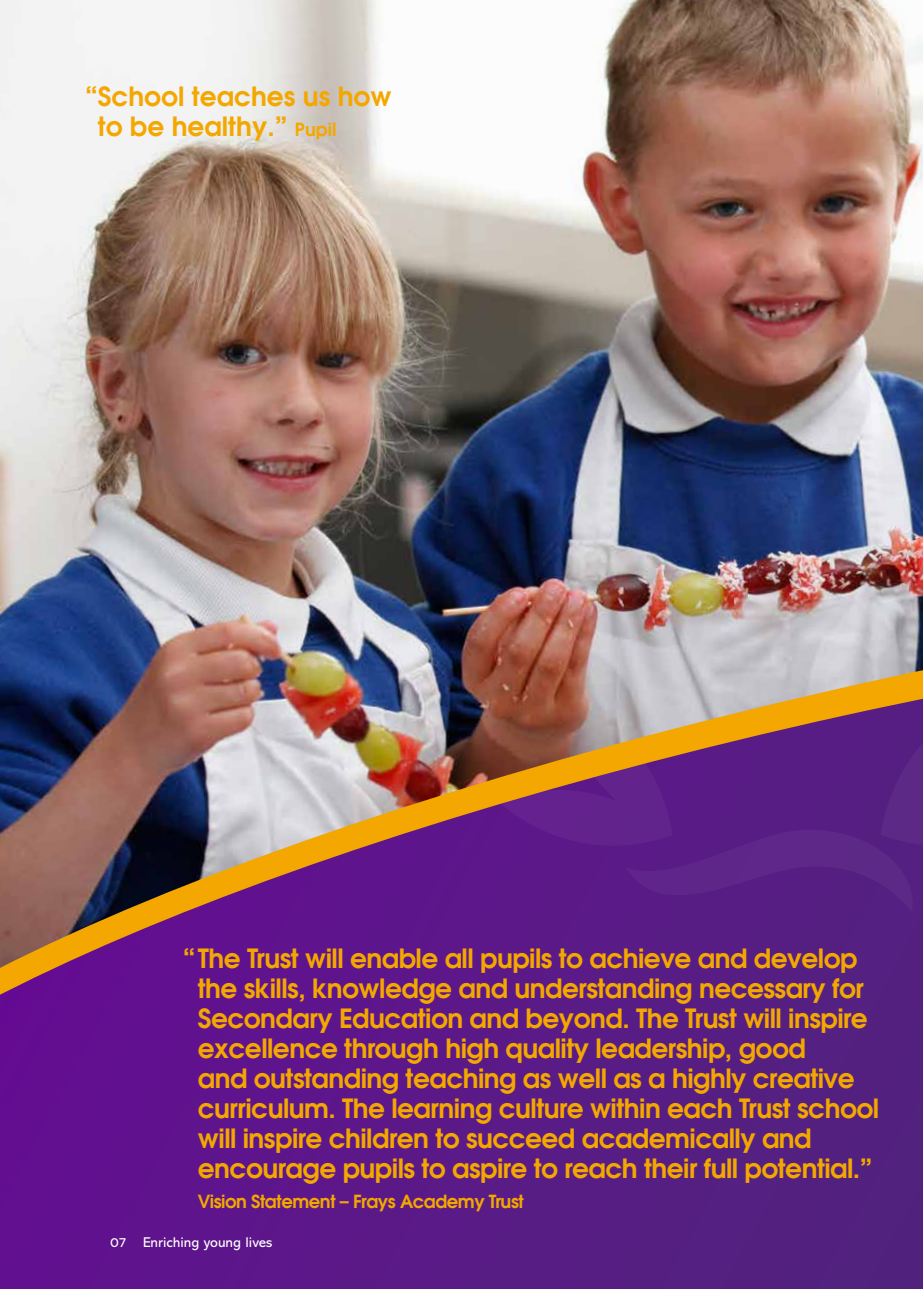
<style>
.page{position:relative;width:923px;height:1289px;background:#fff}
.page>*{position:absolute;margin:0;border:0;box-sizing:border-box;transform-origin:0 0}
.t1{font:600 26.4px/30px "Avant Garde";letter-spacing:-.02em;color:#f3a700}
.t2{font:600 26.4px/30px "Avant Garde";color:#f3a700}
.t3{font:600 18px "Avant Garde";letter-spacing:-.025em;color:#f3a700}
.t4{font:14.25px "Abadi";color:#fff}
.s1{font-size:18px}
.s2{font-size:13.5px}
</style>
<div class="page">
<div style="left:0;top:0;width:923px;height:1288px;background:#591b86"></div>
<img style="left:0;top:0;width:923px;height:535px">
<img style="left:0;top:535px;width:923px;height:660px">
<p class="t2" style="left:98px;top:81px;width:295px;text-indent:-13px">“School teaches us how to be healthy.” <span class="s1">Pupil</span></p>
<p class="t1" style="left:198px;top:942px;width:682px;text-indent:-15px">“The Trust will enable all pupils to achieve and develop the skills, knowledge and understanding necessary for Secondary Education and beyond. The Trust will inspire excellence through high quality leadership, good<br>and outstanding teaching as well as a highly creative curriculum. The learning culture within each Trust school will inspire children to succeed academically and encourage pupils to aspire to reach their full potential.”</p>
<p class="t3" style="left:198px;top:1189px;width:327px">Vision Statement – Frays Academy Trust</p>
<p class="t4" style="left:110px;top:1233px;width:163px"><span class="s2">07</span> Enriching young lives</p>
</div>
